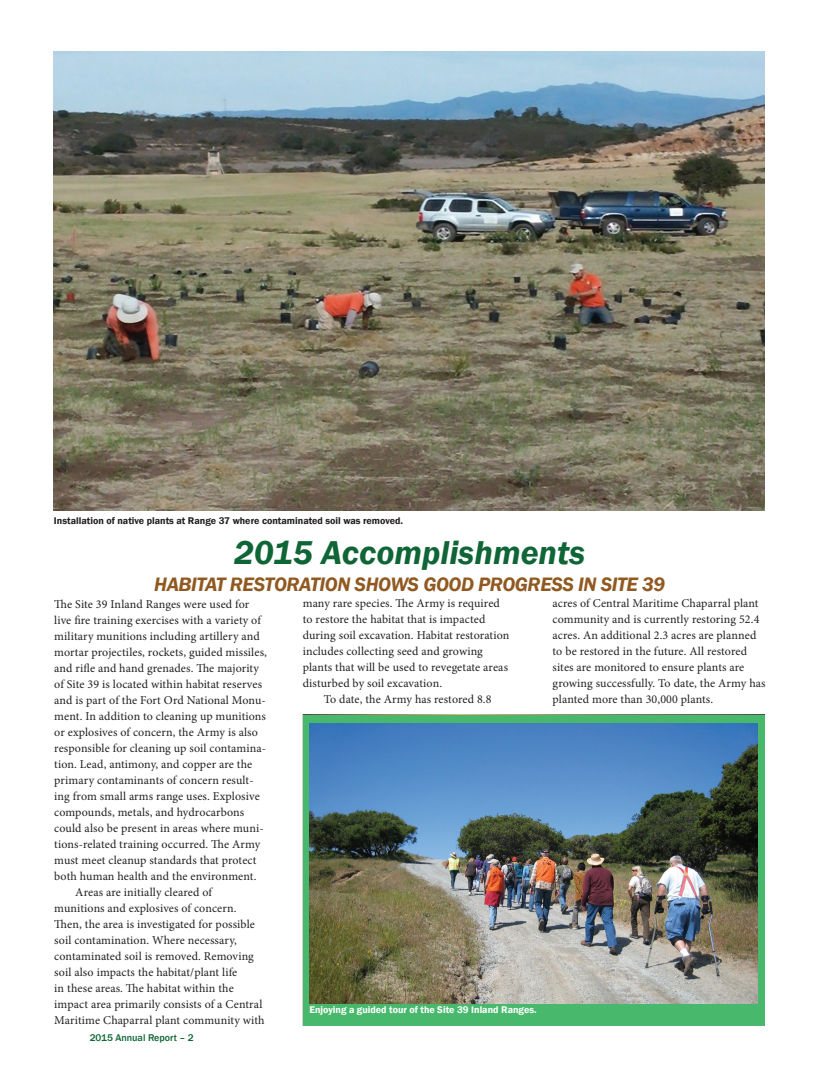
<style>
.page{position:relative;width:819px;height:1080px;background:#fff}
.page>*{position:absolute;margin:0;border:0;box-sizing:border-box;transform-origin:0 0}
.Head_30{font:italic 600 34px "Franklin Gothic";color:#0f6536}
.Head_20{font:italic 600 20px "Franklin Gothic";letter-spacing:-.02em;color:#905921}
.Body_text{font:12px/16px "Minion Pro";letter-spacing:.005em;color:#231f20}
.Body_text_no_indent{font:12px/16px "Minion Pro";letter-spacing:.005em;color:#231f20}
.t1{font:600 10px "Franklin Gothic";color:#231f20}
.t2{font:600 10px "Franklin Gothic";color:#fff}
.Page_Number{font:500 10px "Franklin Gothic";color:#0f6536}
</style>
<div class="page">
<div style="left:303px;top:714px;width:462px;height:312px;background:#48b96c"></div>
<img style="left:54px;top:51px;width:711px;height:460px">
<img style="left:309px;top:723px;width:449px;height:280px">
<p class="t1" style="left:54px;top:515px;width:351px">Installation of native plants at Range 37 where contaminated soil was removed.</p>
<p class="Head_30" style="left:234px;top:530px;width:353px">2015 Accomplishments</p>
<p class="Body_text" style="left:303px;top:595px;width:208px">many rare species. The Army is required to restore the habitat that is impacted during soil excavation. Habitat restoration includes collecting seed and growing plants that will be used to revegetate areas disturbed by soil excavation.</p>
<p class="Body_text" style="left:324px;top:691px;width:169px">To date, the Army has restored 8.8</p>
<p class="Head_20" style="left:154px;top:572px;width:512px">HABITAT RESTORATION SHOWS GOOD PROGRESS IN SITE 39</p>
<p class="Body_text" style="left:553px;top:595px;width:215px">acres of Central Maritime Chaparral plant community and is currently restoring 52.4 acres. An additional 2.3 acres are planned to be restored in the future. All restored sites are monitored to ensure plants are growing successfully. To date, the Army has planted more than 30,000 plants.</p>
<p class="Body_text_no_indent" style="left:54px;top:596px;width:214px">The Site 39 Inland Ranges were used for live fire training exercises with a variety of military munitions including artillery and mortar projectiles, rockets, guided missiles, and rifle and hand grenades. The majority of Site 39 is located within habitat reserves and is part of the Fort Ord National Monu&shy;ment. In addition to cleaning up munitions or explosives of concern, the Army is also responsible for cleaning up soil contamina&shy;tion. Lead, antimony, and copper are the primary contaminants of concern result&shy;ing from small arms range uses. Explosive compounds, metals, and hydrocarbons could also be present in areas where muni&shy;tions-related training occurred. The Army must meet cleanup standards that protect both human health and the environment.</p>
<p class="Body_text" style="left:54px;top:884px;width:212px;text-indent:21px">Areas are initially cleared of munitions and explosives of concern.<br>Then, the area is investigated for possible soil contamination. Where necessary, contaminated soil is removed. Removing soil also impacts the habitat/plant life<br>in these areas. The habitat within the impact area primarily consists of a Central Maritime Chaparral plant community with</p>
<p class="t2" style="left:309px;top:1004px;width:229px">Enjoying a guided tour of the Site 39 Inland Ranges.</p>
<p class="Page_Number" style="left:90px;top:1031px;width:105px">2015 Annual Report – 2</p>
</div>
